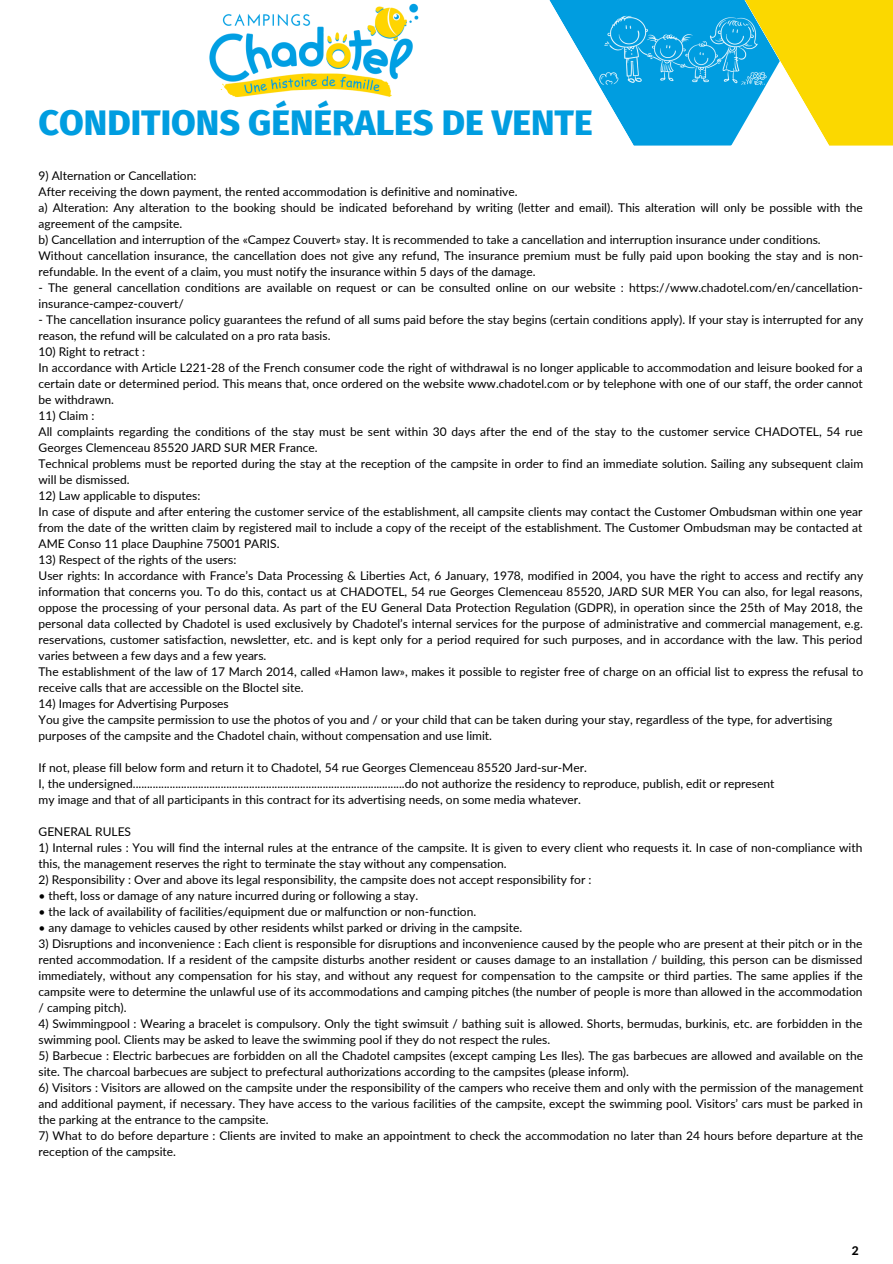
<style>
.page{position:relative;width:893px;height:1264px;background:#fff}
.page>*{position:absolute;margin:0;border:0;box-sizing:border-box;transform-origin:0 0}
.t1{font:800 35.7px "Fira Sans";color:#009de0}
.t2{font:12px/16px "Lato";color:#000}
.t3{font:800 12px "Lato";color:#000}
</style>
<div class="page">
<div style="left:804px;top:0;width:88px;height:146px;background:#fbd800"></div>
<svg style="left:549px;top:0;width:255px;height:146px"></svg>
<img style="left:209px;top:3px;width:210px;height:95px">
<img style="left:598px;top:12px;width:170px;height:77px">
<h1 class="t1" style="left:39px;top:102px;width:555px">CONDITIONS GÉNÉRALES DE VENTE</h1>
<p class="t2" style="left:39px;top:167px;width:826px">9) Alternation or Cancellation:<br>After receiving the down payment, the rented accommodation is definitive and nominative.<br>a) Alteration: Any alteration to the booking should be indicated beforehand by writing (letter and email). This alteration will only be possible with the agreement of the campsite.<br>b) Cancellation and interruption of the «Campez Couvert» stay. It is recommended to take a cancellation and interruption insurance under conditions.<br>Without cancellation insurance, the cancellation does not give any refund, The insurance premium must be fully paid upon booking the stay and is non&shy;refundable. In the event of a claim, you must notify the insurance within 5 days of the damage.</p>
<p class="t2" style="left:39px;top:279px;width:825px">- The general cancellation conditions are available on request or can be consulted online on our website : https://www.chadotel.com/en/cancellation&shy;insurance-campez-couvert/</p>
<p class="t2" style="left:39px;top:311px;width:826px">- The cancellation insurance policy guarantees the refund of all sums paid before the stay begins (certain conditions apply). If your stay is interrupted for any reason, the refund will be calculated on a pro rata basis.</p>
<p class="t2" style="left:39px;top:343px;width:825px">10) Right to retract :<br>In accordance with Article L221-28 of the French consumer code the right of withdrawal is no longer applicable to accommodation and leisure booked for a certain date or determined period. This means that, once ordered on the website www.chadotel.com or by telephone with one of our staff, the order cannot be withdrawn.</p>
<p class="t2" style="left:39px;top:407px;width:826px">11) Claim :<br>All complaints regarding the conditions of the stay must be sent within 30 days after the end of the stay to the customer service CHADOTEL, 54 rue Georges Clemenceau 85520 JARD SUR MER France.<br>Technical problems must be reported during the stay at the reception of the campsite in order to find an immediate solution. Sailing any subsequent claim will be dismissed.</p>
<p class="t2" style="left:39px;top:487px;width:825px">12) Law applicable to disputes:<br>In case of dispute and after entering the customer service of the establishment, all campsite clients may contact the Customer Ombudsman within one year from the date of the written claim by registered mail to include a copy of the receipt of the establishment. The Customer Ombudsman may be contacted at AME Conso 11 place Dauphine 75001 PARIS.</p>
<p class="t2" style="left:39px;top:551px;width:826px">13) Respect of the rights of the users:<br>User rights: In accordance with France’s Data Processing &amp; Liberties Act, 6 January, 1978, modified in 2004, you have the right to access and rectify any information that concerns you. To do this, contact us at CHADOTEL, 54 rue Georges Clemenceau 85520, JARD SUR MER You can also, for legal reasons, oppose the processing of your personal data. As part of the EU General Data Protection Regulation (GDPR), in operation since the 25th of May 2018, the personal data collected by Chadotel is used exclusively by Chadotel’s internal services for the purpose of administrative and commercial management, e.g. reservations, customer satisfaction, newsletter, etc. and is kept only for a period required for such purposes, and in accordance with the law. This period varies between a few days and a few years.<br>The establishment of the law of 17 March 2014, called «Hamon law», makes it possible to register free of charge on an official list to express the refusal to receive calls that are accessible on the Bloctel site.</p>
<p class="t2" style="left:39px;top:695px;width:795px">14) Images for Advertising Purposes<br>You give the campsite permission to use the photos of you and / or your child that can be taken during your stay, regardless of the type, for advertising purposes of the campsite and the Chadotel chain, without compensation and use limit.</p>
<p class="t2" style="left:39px;top:759px;width:737px">If not, please fill below form and return it to Chadotel, 54 rue Georges Clemenceau 85520 Jard-sur-Mer.<br>I, the undersigned................................................................................................do not authorize the residency to reproduce, publish, edit or represent my image and that of all participants in this contract for its advertising needs, on some media whatever.</p>
<p class="t2" style="left:39px;top:823px;width:94px">GENERAL RULES</p>
<p class="t2" style="left:39px;top:839px;width:825px">1) Internal rules : You will find the internal rules at the entrance of the campsite. It is given to every client who requests it. In case of non-compliance with this, the management reserves the right to terminate the stay without any compensation.</p>
<p class="t2" style="left:39px;top:871px;width:554px">2) Responsibility : Over and above its legal responsibility, the campsite does not accept responsibility for :</p>
<p class="t2" style="left:39px;top:887px;width:381px">• theft, loss or damage of any nature incurred during or following a stay.</p>
<p class="t2" style="left:39px;top:903px;width:439px">• the lack of availability of facilities/equipment due or malfunction or non-function.</p>
<p class="t2" style="left:39px;top:919px;width:485px">• any damage to vehicles caused by other residents whilst parked or driving in the campsite.</p>
<p class="t2" style="left:39px;top:935px;width:825px;text-align:justify">3) Disruptions and inconvenience : Each client is responsible for disruptions and inconvenience caused by the people who are present at their pitch or in the rented accommodation. If a resident of the campsite disturbs another resident or causes damage to an installation / building, this person can be dismissed immediately, without any compensation for his stay, and without any request for compensation to the campsite or third parties. The same applies if the campsite were to determine the unlawful use of its accommodations and camping pitches (the number of people is more than allowed in the accommodation / camping pitch).</p>
<p class="t2" style="left:39px;top:1015px;width:825px">4) Swimmingpool : Wearing a bracelet is compulsory. Only the tight swimsuit / bathing suit is allowed. Shorts, bermudas, burkinis, etc. are forbidden in the swimming pool. Clients may be asked to leave the swimming pool if they do not respect the rules.</p>
<p class="t2" style="left:39px;top:1047px;width:825px">5) Barbecue : Electric barbecues are forbidden on all the Chadotel campsites (except camping Les Iles). The gas barbecues are allowed and available on the site. The charcoal barbecues are subject to prefectural authorizations according to the campsites (please inform).</p>
<p class="t2" style="left:39px;top:1079px;width:826px;text-align:justify">6) Visitors : Visitors are allowed on the campsite under the responsibility of the campers who receive them and only with the permission of the management and additional payment, if necessary. They have access to the various facilities of the campsite, except the swimming pool. Visitors’ cars must be parked in the parking at the entrance to the campsite.</p>
<p class="t2" style="left:39px;top:1127px;width:826px">7) What to do before departure : Clients are invited to make an appointment to check the accommodation no later than 24 hours before departure at the reception of the campsite.</p>
<p class="t3" style="left:851px;top:1243px;width:8px">2</p>
</div>
